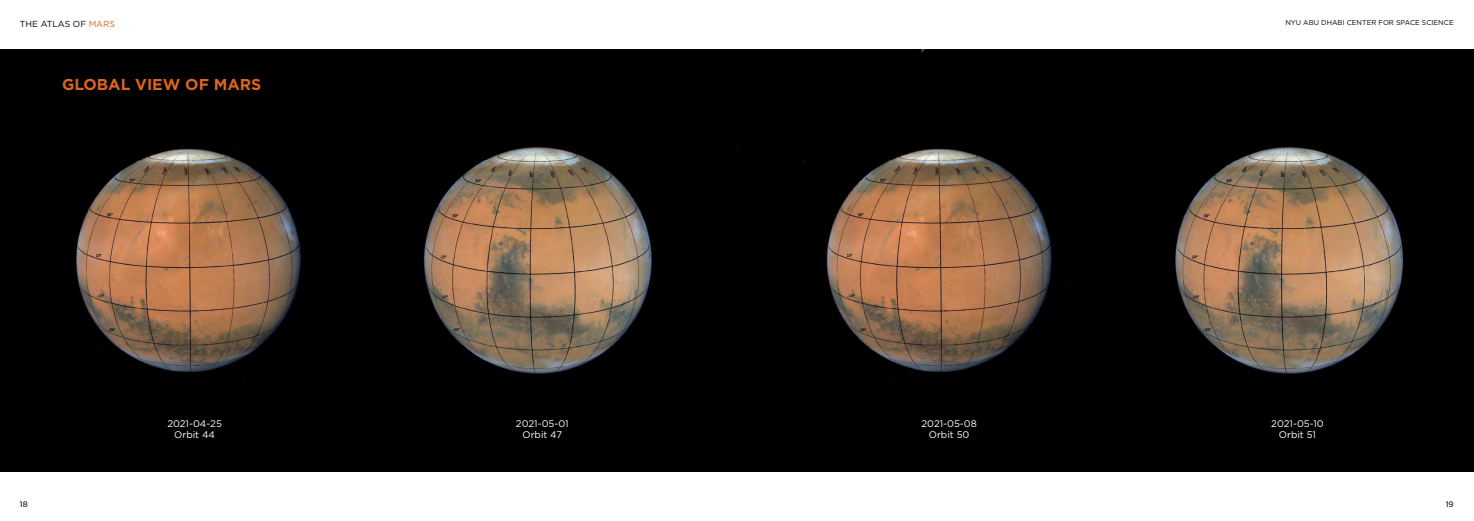
<style>
.page{position:relative;width:1474px;height:521px;background:#fff}
.page>*{position:absolute;margin:0;border:0;box-sizing:border-box;transform-origin:0 0}
.t1{font:700 15.75px "Gotham";color:#dc651e}
.t2{font:9.62px "Gotham";color:#fff}
.t3{font:8.75px "Gotham";color:#000}
.t4{font:7.88px "Gotham";color:#414042}
.t5{font:7px "Gotham";color:#000}
.s1{color:#dc651e}
</style>
<div class="page">
<img style="left:0;top:50px;width:1473px;height:421px">
<p class="t3" style="left:20px;top:18px;width:97px">THE ATLAS OF <span class="s1">MARS</span></p>
<p class="t5" style="left:1285px;top:18px;width:170px">NYU ABU DHABI CENTER FOR SPACE SCIENCE</p>
<h2 class="t1" style="left:62px;top:74px;width:201px">GLOBAL VIEW OF MARS</h2>
<p class="t2" style="left:167px;top:417px;width:56px">2021-04-25</p>
<p class="t2" style="left:516px;top:417px;width:54px">2021-05-01</p>
<p class="t2" style="left:921px;top:417px;width:57px">2021-05-08</p>
<p class="t2" style="left:1271px;top:417px;width:54px">2021-05-10</p>
<p class="t2" style="left:174px;top:429px;width:42px">Orbit 44</p>
<p class="t2" style="left:522px;top:429px;width:41px">Orbit 47</p>
<p class="t2" style="left:928px;top:429px;width:42px">Orbit 50</p>
<p class="t2" style="left:1278px;top:429px;width:39px">Orbit 51</p>
<p class="t4" style="left:20px;top:499px;width:9px">18</p>
<p class="t4" style="left:1445px;top:499px;width:9px">19</p>
</div>
